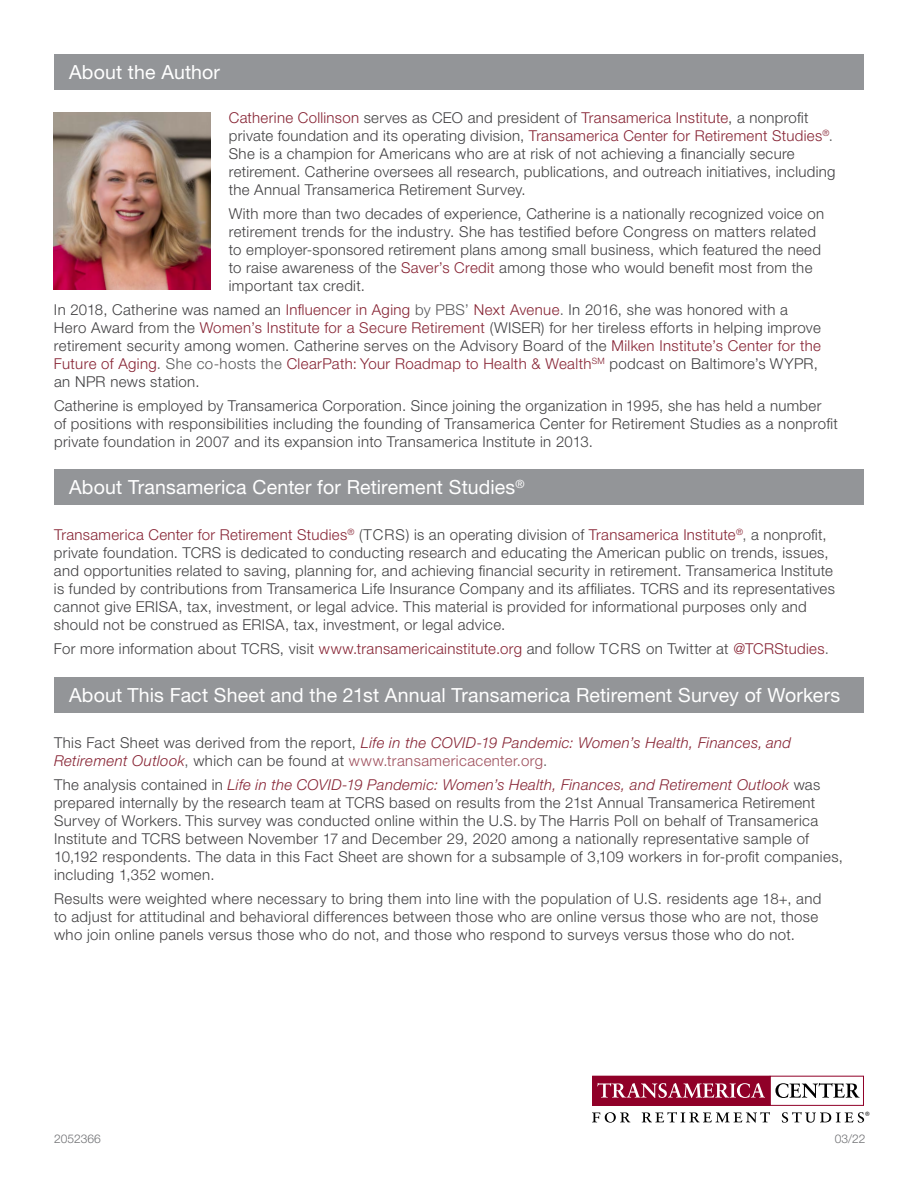
<style>
.page{position:relative;width:918px;height:1188px;background:#fff}
.page>*{position:absolute;margin:0;border:0;box-sizing:border-box;transform-origin:0 0}
.t1{font:19.5px "Helvetica Neue LT Std";letter-spacing:.005em;color:#fff}
.t2{font:300 15px/18px "Helvetica Neue LT Std";letter-spacing:.02em;color:#414042}
.t3{font:italic 300 15px/18px "Helvetica Neue LT Std";letter-spacing:.025em;color:#872434}
.t4{font:300 12px "Helvetica Neue LT Std";color:#6d6e71}
.t5{font:9.15px "Myriad";color:#000}
.s1{color:#872434}
.s2{color:#58595b}
.s3{font-style:normal;color:#414042}
.s4{font-style:normal;color:#58595b}
.s5{font-style:normal;color:#9f505d}
.s6{font-style:italic;color:#872434}
</style>
<div class="page">
<div style="left:770px;top:1076px;width:94px;height:30px;border:1px solid #900028"></div>
<div style="left:593px;top:1076px;width:177px;height:29px;background:#900028"></div>
<div style="left:592px;top:1076px;width:178px;height:30px;border:1px solid #900028"></div>
<svg style="left:597px;top:1083px;width:168px;height:15px"></svg>
<svg style="left:775px;top:1083px;width:85px;height:15px"></svg>
<svg style="left:592px;top:1112px;width:38px;height:11px"></svg>
<svg style="left:642px;top:1112px;width:128px;height:11px"></svg>
<svg style="left:782px;top:1112px;width:82px;height:11px"></svg>
<div style="left:54px;top:54px;width:810px;height:36px;background:#939598"></div>
<div style="left:54px;top:470px;width:810px;height:36px;background:#939598"></div>
<div style="left:54px;top:677px;width:810px;height:36px;background:#939598"></div>
<img style="left:54px;top:112px;width:157px;height:178px">
<h1 class="t1" style="left:69px;top:60px;width:153px">About the Author</h1>
<p class="t2" style="left:229px;top:109px;width:608px"><span class="s1">Catherine Collinson</span> serves as CEO and president of <span class="s1">Transamerica Institute</span>, a nonprofit private foundation and its operating division, <span class="s1">Transamerica Center for Retirement Studies</span><sup>®</sup><span class="s2">.<br></span>She is a champion for Americans who are at risk of not achieving a financially secure retirement. Catherine oversees all research, publications, and outreach initiatives, including the Annual Transamerica Retirement Survey.</p>
<p class="t2" style="left:229px;top:205px;width:597px">With more than two decades of experience, Catherine is a nationally recognized voice on retirement trends for the industry. She has testified before Congress on matters related to employer-sponsored retirement plans among small business, which featured the need to raise awareness of the <span class="s1">Saver’s Credit</span> among those who would benefit most from the important tax credit.</p>
<p class="t2" style="left:54px;top:301px;width:768px">In 2018, Catherine was named an <span class="s1">Influencer in Aging</span> <span class="s2">by PBS’</span> <span class="s1">Next Avenue</span><span class="s2">.</span> In 2016, she was honored with a Hero Award from the <span class="s1">Women’s Institute for a Secure Retirement</span> (WISER) for her tireless efforts in helping improve retirement security among women. Catherine serves on the Advisory Board of the <span class="s1">Milken Institute’s Center for the Future of Aging</span><span class="s2">. She co-hosts the</span> <span class="s1">ClearPath: Your Roadmap to Health &amp; Wealth</span><sup>SM</sup> podcast on Baltimore’s WYPR, an NPR news station.</p>
<p class="t2" style="left:54px;top:397px;width:785px">Catherine is employed by Transamerica Corporation. Since joining the organization in 1995, she has held a number<br>of positions with responsibilities including the founding of Transamerica Center for Retirement Studies as a nonprofit private foundation in 2007 and its expansion into Transamerica Institute in 2013.</p>
<h1 class="t1" style="left:69px;top:476px;width:457px">About Transamerica Center for Retirement Studies<sup>®</sup></h1>
<p class="t2" style="left:54px;top:525px;width:782px"><span class="s1">Transamerica Center for Retirement Studies</span><sup>®</sup> (TCRS) is an operating division of <span class="s1">Transamerica Institute</span><sup>®</sup><span class="s2">,</span> a nonprofit, private foundation. TCRS is dedicated to conducting research and educating the American public on trends, issues, and opportunities related to saving, planning for, and achieving financial security in retirement. Transamerica Institute is funded by contributions from Transamerica Life Insurance Company and its affiliates. TCRS and its representatives cannot give ERISA, tax, investment, or legal advice. This material is provided for informational purposes only and should not be construed as ERISA, tax, investment, or legal advice.</p>
<p class="t2" style="left:54px;top:639px;width:776px">For more information about TCRS, visit <span class="s1">www.transamericainstitute.org</span> and follow TCRS on Twitter at <span class="s1">@TCRStudies</span><span class="s2">.</span></p>
<h1 class="t1" style="left:69px;top:684px;width:773px">About This Fact Sheet and the 21st Annual Transamerica Retirement Survey of Workers</h1>
<p class="t3" style="left:54px;top:733px;width:739px"><span class="s3">This Fact Sheet was derived from the report,</span> Life in the COVID-19 Pandemic: Women’s Health, Finances, and<br>Retirement Outlook<span class="s4">,</span> <span class="s3">which can be found at</span> <span class="s5">www.transamericacenter.org</span><span class="s4">.</span></p>
<p class="t2" style="left:54px;top:775px;width:790px">The analysis contained in <span class="s6">Life in the COVID-19 Pandemic: Women’s Health, Finances, and Retirement Outlook</span> was prepared internally by the research team at TCRS based on results from the 21st Annual Transamerica Retirement Survey of Workers. This survey was conducted online within the U.S. by The Harris Poll on behalf of Transamerica Institute and TCRS between November 17 and December 29, 2020 among a nationally representative sample of 10,192 respondents. The data in this Fact Sheet are shown for a subsample of 3,109 workers in for-profit companies, including 1,352 women.</p>
<p class="t2" style="left:54px;top:889px;width:769px">Results were weighted where necessary to bring them into line with the population of U.S. residents age 18+, and to adjust for attitudinal and behavioral differences between those who are online versus those who are not, those who join online panels versus those who do not, and those who respond to surveys versus those who do not.</p>
<p class="t5" style="left:865px;top:1111px;width:6px">®</p>
<p class="t4" style="left:54px;top:1131px;width:48px">2052366</p>
<p class="t4" style="left:835px;top:1131px;width:32px">03/22</p>
</div>
